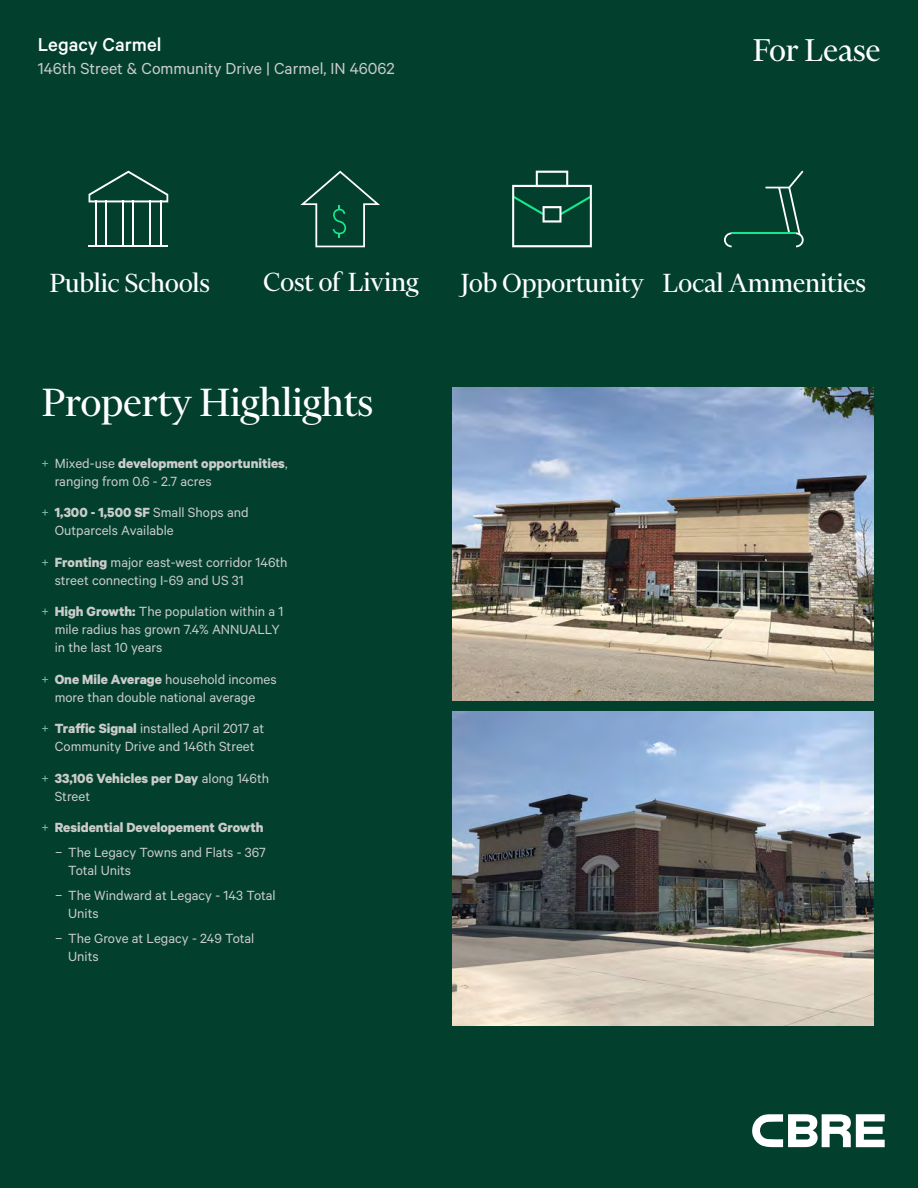
<style>
.page{position:relative;width:918px;height:1188px;background:#023f2c}
.page>*{position:absolute;margin:0;border:0;box-sizing:border-box;transform-origin:0 0}
.t1{font:45px "Financier Display";color:#fff}
.t2{font:36px "Financier Display";color:#fff}
.t3{font:30px "Financier Display";color:#fff}
.t4{font:500 21px "Calibre";color:#fff}
.t5{font:18px "Calibre";color:#cbccca}
.t6{font:15px/18px "Calibre";color:#cbccca}
.t7{font:700 15px/18px "Calibre";color:#cbccca}
.s1{color:#7ebcad}
.s2{font-weight:700}
.s3{font-weight:400;color:#7ebcad}
.s4{font-weight:400}
</style>
<div class="page">
<svg style="left:89px;top:171px;width:79px;height:31px"></svg>
<hr style="left:105px;top:200px;width:2px;height:45px;background:#fff">
<hr style="left:95px;top:200px;width:2px;height:45px;background:#fff">
<hr style="left:160px;top:200px;width:1px;height:45px;background:#fff">
<hr style="left:150px;top:200px;width:1px;height:45px;background:#fff">
<hr style="left:133px;top:200px;width:1px;height:45px;background:#fff">
<hr style="left:122px;top:200px;width:2px;height:45px;background:#fff">
<hr style="left:89px;top:245px;width:79px;height:2px;background:#fff">
<svg style="left:300px;top:171px;width:80px;height:76px"></svg>
<svg style="left:512px;top:171px;width:80px;height:76px"></svg>
<svg style="left:724px;top:232px;width:8px;height:15px"></svg>
<svg style="left:766px;top:171px;width:38px;height:76px"></svg>
<hr style="left:732px;top:232px;width:64px;height:2px;background:#17e88f">
<img style="left:452px;top:712px;width:421px;height:313px">
<img style="left:452px;top:387px;width:421px;height:313px">
<svg style="left:752px;top:1114px;width:133px;height:33px"></svg>
<p class="t4" style="left:38px;top:33px;width:125px">Legacy Carmel</p>
<p class="t5" style="left:38px;top:58px;width:359px">146th Street &amp; Community Drive | Carmel, IN 46062</p>
<p class="t2" style="left:753px;top:32px;width:129px">For Lease</p>
<p class="t3" style="left:50px;top:267px;width:162px">Public Schools</p>
<p class="t3" style="left:263px;top:266px;width:157px">Cost of Living</p>
<p class="t3" style="left:461px;top:267px;width:184px">Job Opportunity</p>
<p class="t3" style="left:663px;top:267px;width:205px">Local Ammenities</p>
<p class="t1" style="left:42px;top:379px;width:333px">Property Highlights</p>
<p class="t6" style="left:55px;top:454px;width:234px;text-indent:-14px"><span class="s1">+</span> Mixed-use <span class="s2">development opportunities</span>, ranging from 0.6 - 2.7 acres</p>
<p class="t6" style="left:55px;top:503px;width:196px;text-indent:-14px"><span class="s1">+</span> <span class="s2">1,300 - 1,500 SF</span> Small Shops and<br>Outparcels Available</p>
<p class="t6" style="left:55px;top:553px;width:234px;text-indent:-14px"><span class="s1">+</span> <span class="s2">Fronting</span> major east-west corridor 146th street connecting I-69 and US 31</p>
<p class="t6" style="left:55px;top:602px;width:230px;text-indent:-14px"><span class="s1">+</span> <span class="s2">High Growth:</span> The population within a 1 mile radius has grown 7.4% ANNUALLY in the last 10 years</p>
<p class="t6" style="left:41px;top:670px;width:237px;text-align:center"><span class="s1">+</span> <span class="s2">One Mile Average</span> household incomes more than double national average</p>
<p class="t6" style="left:41px;top:719px;width:225px;text-align:center"><span class="s1">+</span> <span class="s2">Traffic Signal</span> installed April 2017 at<br>Community Drive and 146th Street</p>
<p class="t7" style="left:55px;top:769px;width:216px;text-indent:-14px"><span class="s3">+</span> 33,106 Vehicles per Day <span class="s4">along 146th<br>Street</span></p>
<p class="t7" style="left:41px;top:818px;width:224px"><span class="s3">+</span> Residential Developement Growth</p>
<p class="t6" style="left:68px;top:843px;width:199px;text-indent:-14px">− The Legacy Towns and Flats - 367<br>Total Units</p>
<p class="t6" style="left:68px;top:886px;width:209px;text-indent:-14px">− The Windward at Legacy - 143 Total<br>Units</p>
<p class="t6" style="left:68px;top:928px;width:188px;text-indent:-14px">− The Grove at Legacy - 249 Total<br>Units</p>
</div>
